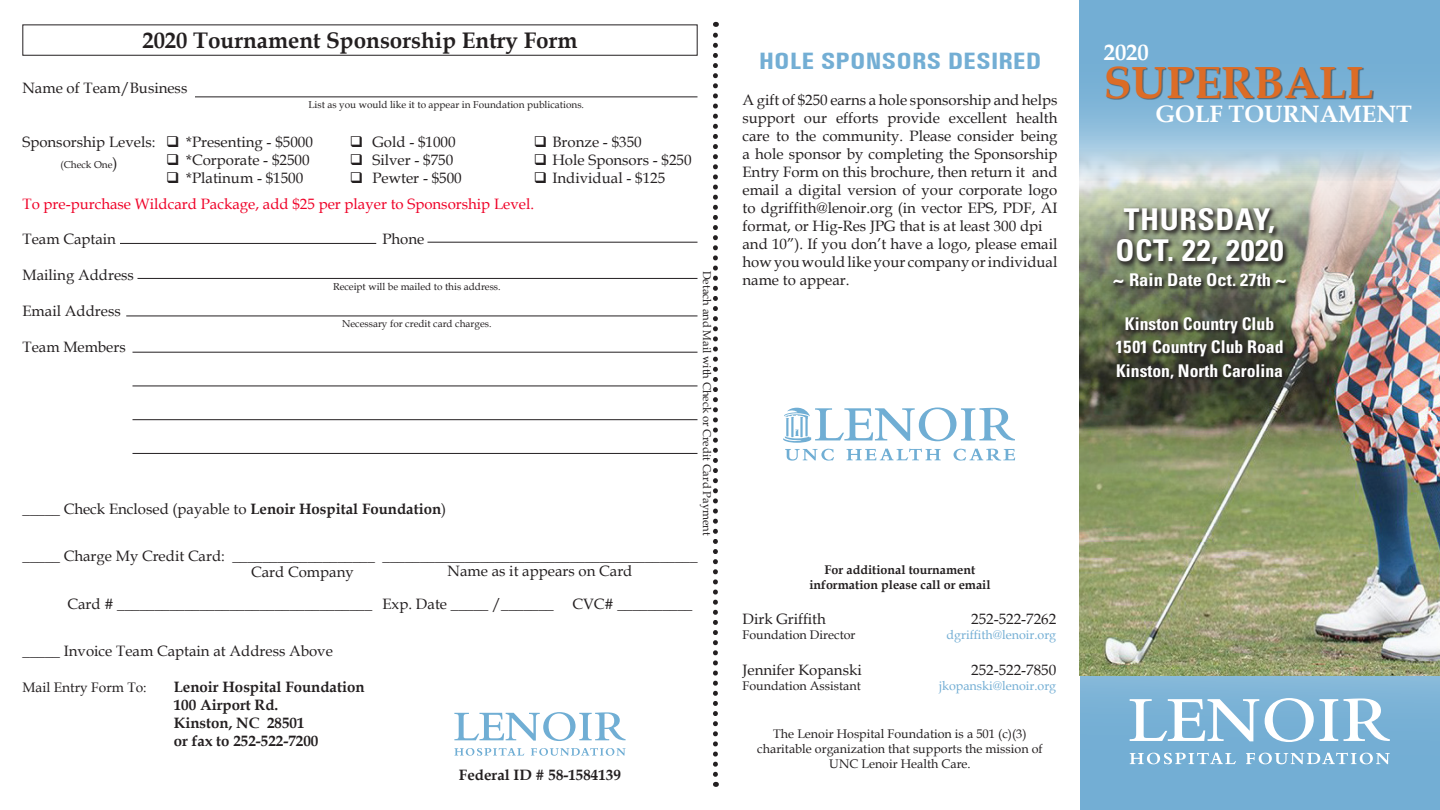
<style>
.page{position:relative;width:1440px;height:810px;background:#fff}
.page>*{position:absolute;margin:0;border:0;box-sizing:border-box;transform-origin:0 0}
.t1{font:700 45px "Book Antiqua";color:#dc6c26}
.t2{font:700 condensed 30px "Univers LT Std";letter-spacing:.02em;color:#fff;scale:1.04 1}
.t3{font:700 condensed 23.75px "Univers";color:#73aed4;scale:1.18 1}
.t4{font:700 23.75px "Book Antiqua";color:#fff}
.t5{font:700 22.5px "Book Antiqua";color:#231f20}
.t6{font:700 22.5px "Book Antiqua";color:#fff}
.t7{font:700 condensed 17.5px "Univers LT Std";color:#fff}
.t8{font:700 condensed 17.5px "Univers LT Std";color:#fff;scale:1.06 1}
.t9{font:15px/18px "Book Antiqua";color:#231f20}
.t10{font:700 15px/18px "Book Antiqua";color:#231f20}
.t11{font:15px/25.5px "Book Antiqua";color:#ef0027}
.t12{font:13.75px "Book Antiqua";color:#231f20}
.t13{font:12.5px/15px "Book Antiqua";color:#231f20;text-align:center}
.t14{font:700 12.5px/15px "Book Antiqua";color:#231f20;text-align:center}
.t15{font:12.5px "Book Antiqua";color:#73aed4}
.t16{font:11.25px "Book Antiqua";color:#231f20}
.t17{font:10px "Book Antiqua";color:#231f20}
.s1{font-size:15px}
.s2{color:#231f20}
.s3{font-weight:400}
.s4{font-stretch:normal}
</style>
<div class="page">
<svg style="left:1080px;top:0;width:360px;height:149px;fill:#74aed4"></svg>
<svg style="left:1080px;top:676px;width:360px;height:134px;fill:#73aed4"></svg>
<img style="left:1080px;top:149px;width:360px;height:527px">
<div style="left:22px;top:25px;width:676px;height:31px;border:1px solid #231f20"></div>
<svg style="left:713px;top:22px;width:5px;height:752px"></svg>
<div style="left:1107px;top:68px;width:267px;height:32px;background:#231f20;opacity:.5"></div>
<hr style="left:195px;top:97px;width:503px;height:1px;background:#231f20">
<hr style="left:120px;top:243px;width:256px;height:1px;background:#231f20">
<hr style="left:428px;top:242px;width:270px;height:1px;background:#231f20">
<hr style="left:138px;top:278px;width:560px;height:1px;background:#231f20">
<hr style="left:126px;top:316px;width:572px;height:1px;background:#231f20">
<hr style="left:132px;top:352px;width:566px;height:1px;background:#231f20">
<hr style="left:132px;top:386px;width:566px;height:1px;background:#231f20">
<hr style="left:132px;top:419px;width:566px;height:1px;background:#231f20">
<hr style="left:132px;top:453px;width:566px;height:1px;background:#231f20">
<svg style="left:454px;top:712px;width:172px;height:29px"></svg>
<svg style="left:454px;top:748px;width:70px;height:8px"></svg>
<svg style="left:531px;top:748px;width:95px;height:8px"></svg>
<svg style="left:1130px;top:699px;width:129px;height:42px"></svg>
<svg style="left:1265px;top:698px;width:49px;height:44px"></svg>
<svg style="left:1320px;top:699px;width:18px;height:42px"></svg>
<svg style="left:1344px;top:699px;width:46px;height:42px"></svg>
<svg style="left:1130px;top:753px;width:106px;height:11px"></svg>
<svg style="left:1246px;top:753px;width:144px;height:11px"></svg>
<svg style="left:785px;top:449px;width:49px;height:12px"></svg>
<svg style="left:847px;top:449px;width:94px;height:11px"></svg>
<svg style="left:954px;top:449px;width:61px;height:12px"></svg>
<svg style="left:783px;top:408px;width:232px;height:35px"></svg>
<div style="left:1113px;top:273px;width:177px;height:110px;background:#231f20;opacity:.7"></div>
<div style="left:1115px;top:206px;width:175px;height:65px;background:#231f20;opacity:.83"></div>
<p class="t5" style="left:142px;top:25px;width:437px">2020 Tournament Sponsorship Entry Form</p>
<p class="t9" style="left:22px;top:79px;width:166px">Name of Team/Business</p>
<p class="t9" style="left:22px;top:133px;width:292px">Sponsorship Levels: ❑ *Presenting - $5000</p>
<p class="t9" style="left:350px;top:133px;width:107px">❑ Gold - $1000</p>
<p class="t9" style="left:534px;top:133px;width:109px">❑ Bronze - $350</p>
<p class="t9" style="left:166px;top:151px;width:145px">❑ *Corporate - $2500</p>
<p class="t9" style="left:350px;top:151px;width:105px">❑ Silver - $750</p>
<p class="t9" style="left:534px;top:151px;width:159px">❑ Hole Sponsors - $250</p>
<p class="t9" style="left:166px;top:169px;width:139px">❑ *Platinum - $1500</p>
<p class="t9" style="left:350px;top:169px;width:113px">❑ Pewter - $500</p>
<p class="t3" style="left:759px;top:47px;width:241px">HOLE SPONSORS DESIRED</p>
<p class="t9" style="left:742px;top:91px;width:317px">A gift of $250 earns a hole sponsorship and helps support our efforts provide excellent health care to the community. Please consider being a hole sponsor by completing the Sponsorship Entry Form on this brochure, then return it and email a digital version of your corporate logo to dgriffith@lenoir.org (in vector EPS, PDF, AI format, or Hig-Res JPG that is at least 300 dpi and 10”). If you don’t have a logo, please email how you would like your company or individual name to appear.</p>
<p class="t17" style="left:308px;top:98px;width:277px">List as you would like it to appear in Foundation publications.</p>
<p class="t17" style="left:60px;top:158px;width:58px">(Check One<span class="s1">)</span></p>
<p class="t11" style="left:22px;top:165px;width:644px;text-indent:511px"><span class="s2">❑ Individual - $125<br></span>To pre-purchase Wildcard Package, add $25 per player to Sponsorship Level.</p>
<p class="t9" style="left:22px;top:229px;width:95px">Team Captain</p>
<p class="t9" style="left:382px;top:229px;width:43px">Phone</p>
<p class="t9" style="left:22px;top:265px;width:113px">Mailing Address</p>
<p class="t9" style="left:22px;top:301px;width:100px">Email Address</p>
<p class="t9" style="left:22px;top:337px;width:105px">Team Members</p>
<p class="t16" style="left:715px;top:271px;width:266px;rotate:90deg">Detach and Mail with Check or Credit Card Payment</p>
<p class="t17" style="left:333px;top:280px;width:169px">Receipt will be mailed to this address.</p>
<p class="t17" style="left:342px;top:317px;width:151px">Necessary for credit card charges.</p>
<p class="t10" style="left:22px;top:499px;width:425px">_____ <span class="s3">Check Enclosed (payable to</span> Lenoir Hospital Foundation<span class="s3">)</span></p>
<p class="t9" style="left:22px;top:547px;width:676px">_____ Charge My Credit Card: ___________________ __________________________________________</p>
<p class="t9" style="left:68px;top:594px;width:488px">Card # __________________________________ Exp. Date _____ /_______</p>
<p class="t9" style="left:572px;top:594px;width:121px">CVC# __________</p>
<p class="t9" style="left:22px;top:642px;width:312px">_____ Invoice Team Captain at Address Above</p>
<p class="t12" style="left:22px;top:678px;width:126px">Mail Entry Form To:</p>
<p class="t10" style="left:174px;top:678px;width:192px">Lenoir Hospital Foundation<br>100 Airport Rd.<br>Kinston, NC 28501<br>or fax to 252-522-7200</p>
<p class="t9" style="left:251px;top:562px;width:104px">Card Company</p>
<p class="t9" style="left:448px;top:561px;width:186px">Name as it appears on Card</p>
<p class="t14" style="left:809px;top:562px;width:183px">For additional tournament information please call or email</p>
<p class="t9" style="left:742px;top:610px;width:85px">Dirk Griffith</p>
<p class="t9" style="left:971px;top:610px;width:86px">252-522-7262</p>
<p class="t13" style="left:742px;top:627px;width:115px">Foundation Director</p>
<p class="t15" style="left:947px;top:626px;width:111px">dgriffith@lenoir.org</p>
<p class="t9" style="left:742px;top:660px;width:121px">Jennifer Kopanski</p>
<p class="t9" style="left:971px;top:660px;width:86px">252-522-7850</p>
<p class="t13" style="left:742px;top:678px;width:120px">Foundation Assistant</p>
<p class="t15" style="left:939px;top:677px;width:119px">jkopanski@lenoir.org</p>
<p class="t13" style="left:757px;top:726px;width:287px">The Lenoir Hospital Foundation is a 501 (c)(3) charitable organization that supports the mission of<br>UNC Lenoir Health Care.</p>
<p class="t10" style="left:459px;top:766px;width:164px">Federal ID # 58-1584139</p>
<p class="t6" style="left:1104px;top:37px;width:46px">2020</p>
<p class="t1" style="left:1104px;top:52px;width:271px">SUPERBALL</p>
<p class="t4" style="left:1155px;top:98px;width:258px">GOLF TOURNAMENT</p>
<p class="t2" style="left:1124px;top:201px;width:147px">THURSDAY,</p>
<p class="t2" style="left:1116px;top:232px;width:163px">OCT. 22, 2020</p>
<p class="t8" style="left:1113px;top:269px;width:165px"><span class="s4">~</span> Rain Date Oct. 27th <span class="s4">~</span></p>
<p class="t7" style="left:1125px;top:313px;width:151px">Kinston Country Club</p>
<p class="t7" style="left:1116px;top:336px;width:170px">1501 Country Club Road</p>
<p class="t7" style="left:1116px;top:360px;width:168px">Kinston, North Carolina</p>
</div>
